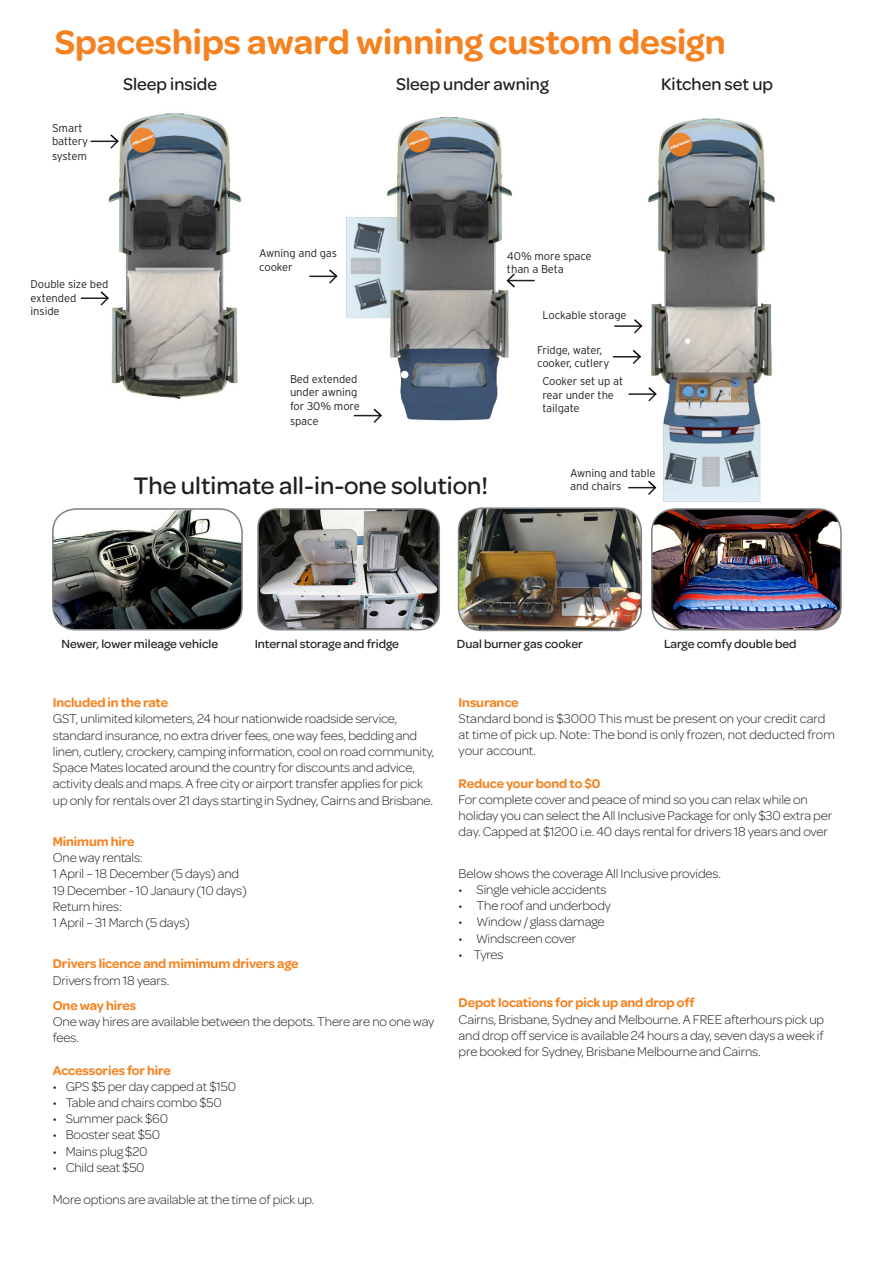
<style>
.page{position:relative;width:893px;height:1263px;background:#fff}
.page>*{position:absolute;margin:0;border:0;box-sizing:border-box;transform-origin:0 0}
.t1{font:600 36px "Omnes";color:#f58220}
.t2{font:500 25.5px "Omnes";color:#231f20}
.t3{font:500 18px "Omnes";color:#231f20}
.Bullets{font:300 13.5px/16.2px "Omnes";letter-spacing:-.01em;color:#231f20}
.Bullets-2{font:600 13.5px "Omnes";letter-spacing:-.01em;color:#f58220}
.t4{font:500 12.6px "Omnes";color:#231f20}
.Bullets-3{font:300 11.25px/13.5px "Interstate";letter-spacing:-.01em;color:#231f20}
.s1{font-weight:600;color:#f58220}
</style>
<div class="page">
<img style="left:642px;top:118px;width:134px;height:420px">
<img style="left:346px;top:117px;width:167px;height:392px">
<svg style="left:685px;top:338px;width:8px;height:11px"></svg>
<div style="left:401px;top:371px;width:7px;height:7px;background:#fff;border-radius:50%"></div>
<img style="left:108px;top:113px;width:134px;height:286px">
<svg style="left:91px;top:133px;width:29px;height:17px"></svg>
<svg style="left:505px;top:272px;width:30px;height:17px"></svg>
<svg style="left:613px;top:348px;width:30px;height:18px"></svg>
<hr style="left:81px;top:297px;width:26px;height:2px;background:#231f20">
<svg style="left:99px;top:290px;width:11px;height:17px"></svg>
<svg style="left:354px;top:407px;width:29px;height:17px"></svg>
<svg style="left:309px;top:269px;width:29px;height:15px"></svg>
<hr style="left:614px;top:325px;width:26px;height:2px;background:#231f20">
<svg style="left:632px;top:318px;width:12px;height:17px"></svg>
<img style="left:258px;top:509px;width:181px;height:121px">
<div style="left:257px;top:508px;width:183px;height:122px;border:2px solid #7f8080;border-radius:19px"></div>
<img style="left:652px;top:509px;width:189px;height:121px">
<div style="left:651px;top:508px;width:191px;height:122px;border:2px solid #7f8080;border-radius:23px"></div>
<img style="left:53px;top:510px;width:189px;height:120px">
<div style="left:52px;top:508px;width:191px;height:122px;border:2px solid #7f8080;border-radius:23px"></div>
<img style="left:458px;top:508px;width:183px;height:122px">
<div style="left:458px;top:507px;width:184px;height:124px;border:2px solid #7f8080;border-radius:23px"></div>
<hr style="left:629px;top:393px;width:26px;height:2px;background:#231f20">
<svg style="left:647px;top:386px;width:11px;height:17px"></svg>
<svg style="left:628px;top:479px;width:30px;height:18px"></svg>
<p class="t1" style="left:55px;top:22px;width:672px">Spaceships award winning custom design</p>
<p class="Bullets-3" style="left:52px;top:121px;width:32px">Smart</p>
<p class="Bullets-3" style="left:52px;top:134px;width:38px">battery</p>
<p class="Bullets-3" style="left:52px;top:149px;width:36px">system</p>
<p class="t3" style="left:123px;top:74px;width:96px">Sleep inside</p>
<p class="t3" style="left:396px;top:74px;width:154px">Sleep under awning</p>
<p class="t3" style="left:661px;top:74px;width:113px">Kitchen set up</p>
<p class="Bullets-3" style="left:31px;top:278px;width:79px">Double size bed extended</p>
<p class="Bullets-3" style="left:31px;top:305px;width:31px">inside</p>
<p class="Bullets-3" style="left:259px;top:246px;width:79px">Awning and gas cooker</p>
<p class="Bullets-3" style="left:290px;top:372px;width:71px">Bed extended under awning for 30% more</p>
<p class="Bullets-3" style="left:290px;top:414px;width:30px">space</p>
<p class="t2" style="left:133px;top:472px;width:356px">The ultimate all-in-one solution!</p>
<p class="Bullets-3" style="left:507px;top:249px;width:86px">40% more space</p>
<p class="Bullets-3" style="left:507px;top:262px;width:58px">than a Beta</p>
<p class="Bullets-3" style="left:542px;top:308px;width:86px">Lockable storage</p>
<p class="Bullets-3" style="left:537px;top:343px;width:74px">Fridge, water, cooker, cutlery</p>
<p class="Bullets-3" style="left:542px;top:374px;width:82px">Cooker set up at rear under the tailgate</p>
<p class="Bullets-3" style="left:570px;top:466px;width:87px">Awning and table and chairs</p>
<p class="t4" style="left:61px;top:637px;width:158px">Newer, lower mileage vehicle</p>
<p class="t4" style="left:255px;top:637px;width:146px">Internal storage and fridge</p>
<p class="t4" style="left:457px;top:637px;width:127px">Dual burner gas cooker</p>
<p class="t4" style="left:664px;top:637px;width:134px">Large comfy double bed</p>
<p class="Bullets-2" style="left:53px;top:695px;width:117px">Included in the rate</p>
<p class="Bullets" style="left:53px;top:711px;width:383px">GST, unlimited kilometers, 24 hour nationwide roadside service, standard insurance, no extra driver fees, one way fees, bedding and linen, cutlery, crockery, camping information, cool on road community, Space Mates located around the country for discounts and advice, activity deals and maps. A free city or airport transfer applies for pick up only for rentals over 21 days starting in Sydney, Cairns and Brisbane.</p>
<p class="Bullets-2" style="left:53px;top:834px;width:83px">Minimum hire</p>
<p class="Bullets" style="left:53px;top:849px;width:92px">One way rentals:</p>
<p class="Bullets" style="left:53px;top:866px;width:196px">1 April – 18 December (5 days) and<br>19 December - 10 Janaury (10 days)</p>
<p class="Bullets" style="left:53px;top:898px;width:71px">Return hires:</p>
<p class="Bullets" style="left:53px;top:914px;width:139px">1 April – 31 March (5 days)</p>
<p class="Bullets-2" style="left:53px;top:956px;width:247px">Drivers licence and mimimum drivers age</p>
<p class="Bullets" style="left:53px;top:972px;width:118px">Drivers from 18 years.</p>
<p class="Bullets-2" style="left:53px;top:997px;width:85px">One way hires</p>
<p class="Bullets" style="left:53px;top:1013px;width:383px">One way hires are available between the depots. There are no one way fees.</p>
<p class="Bullets-2" style="left:53px;top:1062px;width:120px">Accessories for hire</p>
<p class="Bullets" style="left:53px;top:1078px;width:185px">• GPS $5 per day capped at $150</p>
<p class="Bullets" style="left:53px;top:1094px;width:171px">• Table and chairs combo $50</p>
<p class="Bullets" style="left:53px;top:1110px;width:117px">• Summer pack $60</p>
<p class="Bullets" style="left:53px;top:1127px;width:109px">• Booster seat $50</p>
<p class="Bullets" style="left:53px;top:1143px;width:96px">• Mains plug $20</p>
<p class="Bullets" style="left:53px;top:1159px;width:93px">• Child seat $50</p>
<p class="Bullets" style="left:53px;top:1191px;width:263px">More options are available at the time of pick up.</p>
<p class="Bullets-2" style="left:459px;top:694px;width:61px">Insurance</p>
<p class="Bullets" style="left:459px;top:710px;width:378px">Standard bond is $3000 This must be present on your credit card at time of pick up. Note: The bond is only frozen, not deducted from your account.</p>
<p class="Bullets-2" style="left:459px;top:775px;width:143px">Reduce your bond to $0</p>
<p class="Bullets" style="left:459px;top:791px;width:375px">For complete cover and peace of mind so you can relax while on holiday you can select the All Inclusive Package for only $30 extra per day. Capped at $1200 i.e. 40 days rental for drivers 18 years and over</p>
<p class="Bullets" style="left:459px;top:865px;width:264px">Below shows the coverage All Inclusive provides.</p>
<p class="Bullets" style="left:459px;top:881px;width:149px">• Single vehicle accidents</p>
<p class="Bullets" style="left:459px;top:897px;width:154px">• The roof and underbody</p>
<p class="Bullets" style="left:459px;top:914px;width:147px">• Window / glass damage</p>
<p class="Bullets" style="left:459px;top:930px;width:119px">• Windscreen cover</p>
<p class="Bullets" style="left:459px;top:946px;width:46px">• Tyres</p>
<p class="Bullets" style="left:459px;top:995px;width:367px"><span class="s1">Depot locations for pick up and drop off<br></span>Cairns, Brisbane, Sydney and Melbourne. A FREE afterhours pick up and drop off service is available 24 hours a day, seven days a week if pre booked for Sydney, Brisbane Melbourne and Cairns.</p>
</div>
